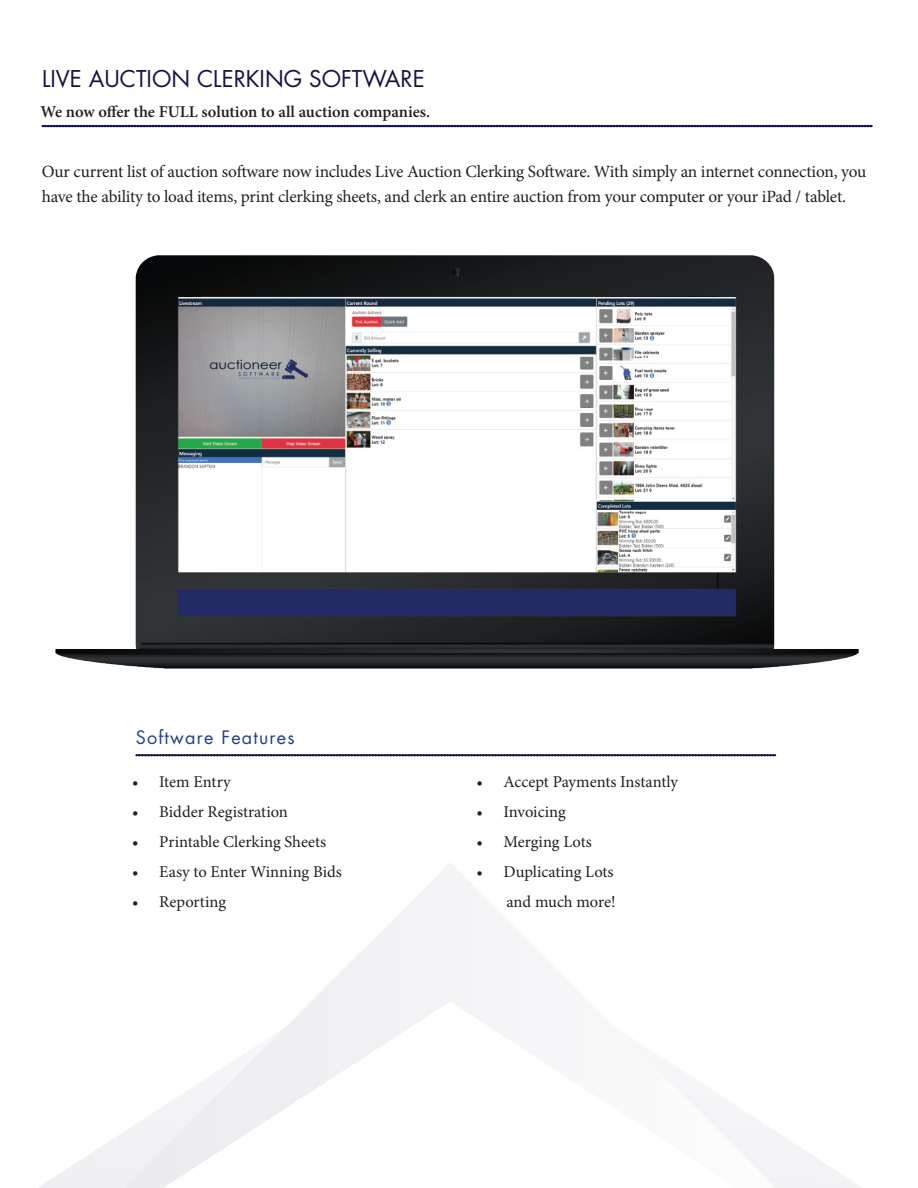
<style>
.page{position:relative;width:918px;height:1188px;background:#fff}
.page>*{position:absolute;margin:0;border:0;box-sizing:border-box;transform-origin:0 0}
.t1{font:22.5px "Futura Std";color:#191346}
.t2{font:18px "Futura Std";letter-spacing:.07em;color:#253f8e}
.t3{font:17.25px/25.5px "Minion Pro";letter-spacing:-.015em;color:#231f20}
.t4{font:16.5px "Minion Pro";color:#231f20}
.t5{font:600 16.5px "Minion Pro";color:#231f20}
</style>
<div class="page">
<svg style="left:136px;top:754px;width:640px;height:2px"></svg>
<svg style="left:42px;top:125px;width:831px;height:2px;background:#1b1a4f"></svg>
<img style="left:55px;top:255px;width:804px;height:413px">
<p class="t1" style="left:42px;top:64px;width:384px">LIVE AUCTION CLERKING SOFTWARE</p>
<p class="t5" style="left:40px;top:101px;width:391px">We now offer the FULL solution to all auction companies.</p>
<p class="t3" style="left:42px;top:159px;width:826px">Our current list of auction software now includes Live Auction Clerking Software. With simply an internet connection, you have the ability to load items, print clerking sheets, and clerk an entire auction from your computer or your iPad / tablet.</p>
<p class="t2" style="left:136px;top:726px;width:160px">Software Features</p>
<p class="t4" style="left:132px;top:771px;width:100px">• Item Entry</p>
<p class="t4" style="left:132px;top:801px;width:157px">• Bidder Registration</p>
<p class="t4" style="left:132px;top:831px;width:195px">• Printable Clerking Sheets</p>
<p class="t4" style="left:132px;top:861px;width:211px">• Easy to Enter Winning Bids</p>
<p class="t4" style="left:132px;top:891px;width:95px">• Reporting</p>
<p class="t4" style="left:477px;top:771px;width:203px">• Accept Payments Instantly</p>
<p class="t4" style="left:477px;top:801px;width:91px">• Invoicing</p>
<p class="t4" style="left:477px;top:831px;width:117px">• Merging Lots</p>
<p class="t4" style="left:477px;top:861px;width:139px">• Duplicating Lots</p>
<p class="t4" style="left:507px;top:891px;width:111px">and much more!</p>
</div>
